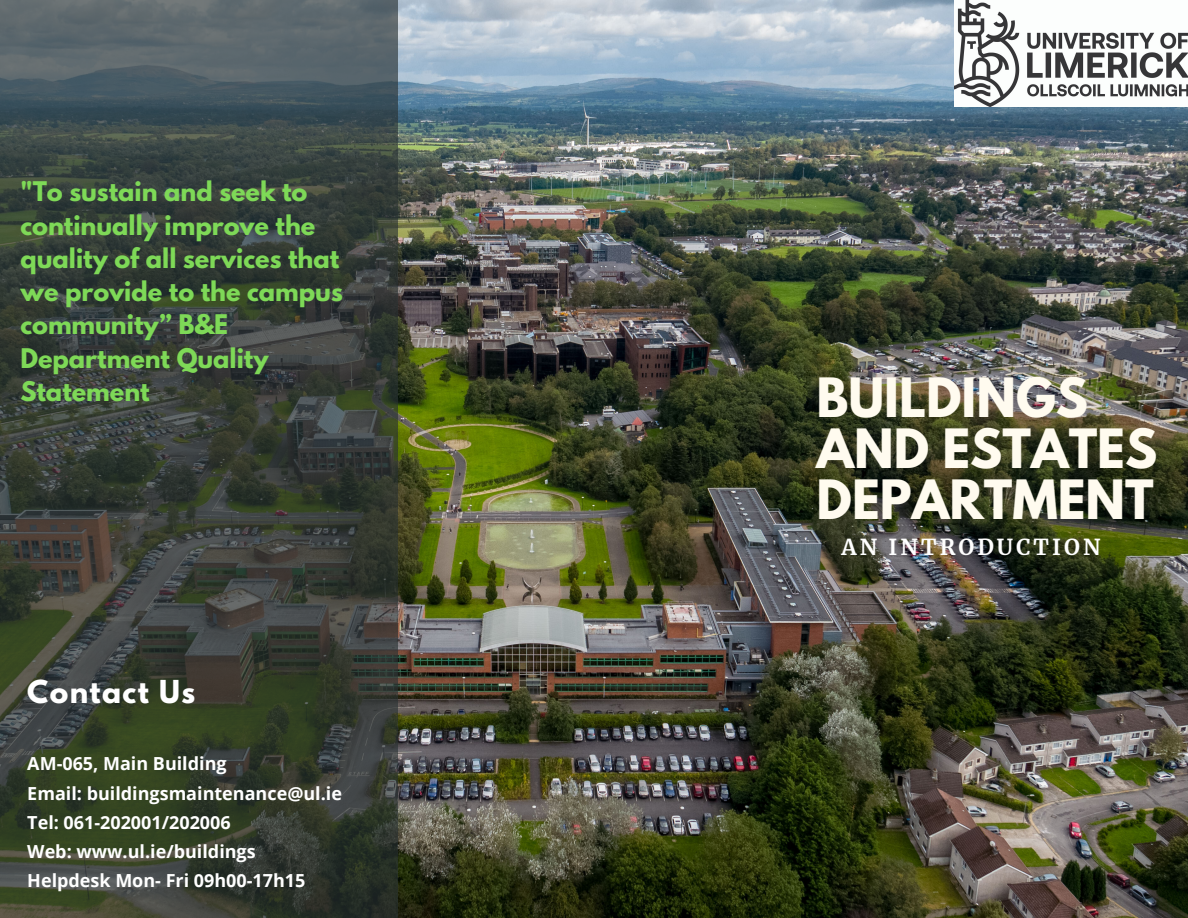
<style>
.page{position:relative;width:1188px;height:918px;background:#fff}
.page>*{position:absolute;margin:0;border:0;box-sizing:border-box;transform-origin:0 0}
.t1{font:700 48px/50.7px "League Spartan";color:#fffbef}
.t2{font:700 28.05px "League Spartan";letter-spacing:.05em;color:#fff}
.t3{font:700 24px/33.3px "League Spartan";color:#7ed957}
.t4{font:700 21.75px "Merriweather";letter-spacing:.14em;color:#fff}
.t5{font:700 18px/29.2px "Open Sans";color:#fff}
</style>
<div class="page">
<img style="left:397px;top:0;width:791px;height:918px">
<svg style="left:0;top:0;width:397px;height:918px;background:#3c443d"></svg>
<img style="left:954px;top:0;width:234px;height:107px">
<p class="t3" style="left:20px;top:178px;width:324px">"To sustain and seek to continually improve the quality of all services that we provide to the campus community” B&amp;E<br>Department Quality<br>Statement</p>
<p class="t2" style="left:27px;top:678px;width:169px">Contact Us</p>
<p class="t5" style="left:27px;top:749px;width:316px">AM-065, Main Building<br>Email: buildingsmaintenance@ul.ie<br>Tel: 061-202001/202006<br>Web: www.ul.ie/buildings<br>Helpdesk Mon- Fri 09h00-17h15</p>
<h1 class="t1" style="left:817px;top:379px;width:342px">BUILDINGS<br>AND ESTATES<br>DEPARTMENT</h1>
<p class="t4" style="left:841px;top:534px;width:261px">AN INTRODUCTION</p>
</div>
